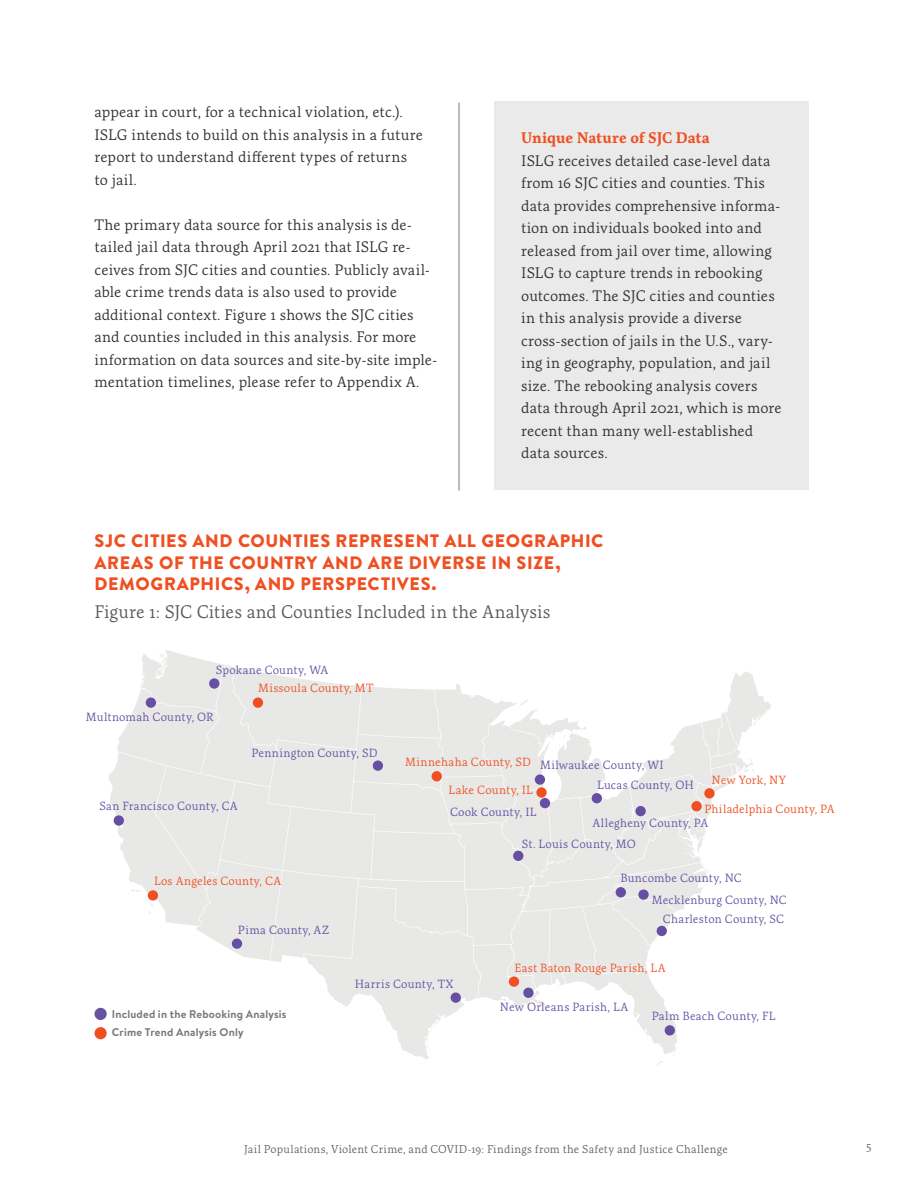
<style>
.page{position:relative;width:918px;height:1188px;background:#fff}
.page>*{position:absolute;margin:0;border:0;box-sizing:border-box;transform-origin:0 0}
.Chart_Title{font:900 18px/21.8px "Brandon Text";letter-spacing:.035em;color:#f04f21}
.Chart_Subhead{font:18px "Artigo";letter-spacing:-.005em;color:#585858}
.Body_Copy{font:15px/22.5px "Artigo";letter-spacing:.005em;color:#2e2e2e}
.Sidebar_Body_Large_B{font:15px/22.5px "Artigo";letter-spacing:.005em;color:#2e2e2e}
.t1{font:12px "Artigo";color:#626262}
.Chart_Key_Label{font:11.7px "Artigo";letter-spacing:.02em;color:#664fa3}
.Chart_Key_Label-2{font:11.7px "Artigo";letter-spacing:.02em;color:#f04f21}
.t2{font:11.25px "Artigo";letter-spacing:.015em;color:#626262}
.Chart_Description_Ca{font:700 11.1px "Brandon Text";letter-spacing:.015em;color:#777}
.s1{font-weight:700;color:#f04f21}
</style>
<div class="page">
<hr style="left:459px;top:103px;width:1px;height:387px;background:#777">
<div style="left:494px;top:102px;width:315px;height:388px;background:#eaeaea"></div>
<div style="left:94px;top:1008px;width:13px;height:12px;background:#6553a2;border-radius:50%"></div>
<div style="left:94px;top:1027px;width:13px;height:12px;background:#f04f21;border-radius:50%"></div>
<svg style="left:109px;top:650px;width:662px;height:410px"></svg>
<svg style="left:644px;top:1032px;width:4px;height:4px"></svg>
<svg style="left:672px;top:1046px;width:5px;height:11px"></svg>
<svg style="left:427px;top:1021px;width:14px;height:35px"></svg>
<svg style="left:160px;top:654px;width:6px;height:10px"></svg>
<svg style="left:753px;top:717px;width:8px;height:8px"></svg>
<svg style="left:741px;top:769px;width:14px;height:3px"></svg>
<svg style="left:118px;top:664px;width:623px;height:335px;fill:#e8e8e6"></svg>
<div style="left:114px;top:815px;width:10px;height:11px;background:#664fa3;border-radius:50%"></div>
<div style="left:146px;top:697px;width:10px;height:11px;background:#664fa3;border-radius:50%"></div>
<div style="left:209px;top:678px;width:10px;height:11px;background:#664fa3;border-radius:50%"></div>
<div style="left:373px;top:761px;width:10px;height:10px;background:#664fa3;border-radius:50%"></div>
<div style="left:232px;top:939px;width:10px;height:10px;background:#664fa3;border-radius:50%"></div>
<div style="left:535px;top:774px;width:10px;height:11px;background:#664fa3;border-radius:50%"></div>
<div style="left:540px;top:798px;width:10px;height:10px;background:#664fa3;border-radius:50%"></div>
<div style="left:592px;top:793px;width:10px;height:10px;background:#664fa3;border-radius:50%"></div>
<div style="left:635px;top:806px;width:11px;height:10px;background:#664fa3;border-radius:50%"></div>
<div style="left:513px;top:851px;width:10px;height:10px;background:#664fa3;border-radius:50%"></div>
<div style="left:616px;top:887px;width:10px;height:10px;background:#664fa3;border-radius:50%"></div>
<div style="left:638px;top:889px;width:11px;height:11px;background:#664fa3;border-radius:50%"></div>
<div style="left:657px;top:926px;width:10px;height:10px;background:#664fa3;border-radius:50%"></div>
<div style="left:523px;top:988px;width:11px;height:10px;background:#664fa3;border-radius:50%"></div>
<div style="left:451px;top:992px;width:10px;height:11px;background:#664fa3;border-radius:50%"></div>
<div style="left:665px;top:1025px;width:10px;height:11px;background:#664fa3;border-radius:50%"></div>
<div style="left:253px;top:697px;width:10px;height:11px;background:#f04f21;border-radius:50%"></div>
<div style="left:148px;top:890px;width:10px;height:11px;background:#f04f21;border-radius:50%"></div>
<div style="left:432px;top:771px;width:10px;height:10px;background:#f04f21;border-radius:50%"></div>
<div style="left:536px;top:787px;width:11px;height:11px;background:#f04f21;border-radius:50%"></div>
<div style="left:509px;top:976px;width:10px;height:11px;background:#f04f21;border-radius:50%"></div>
<div style="left:691px;top:801px;width:11px;height:10px;background:#f04f21;border-radius:50%"></div>
<div style="left:704px;top:788px;width:11px;height:11px;background:#f04f21;border-radius:50%"></div>
<p class="Body_Copy" style="left:94px;top:100px;width:330px">appear in court, for a technical violation, etc.).<br>ISLG intends to build on this analysis in a future report to understand different types of returns to jail.</p>
<p class="Body_Copy" style="left:94px;top:213px;width:345px">The primary data source for this analysis is de&shy;tailed jail data through April 2021 that ISLG re&shy;ceives from SJC cities and counties. Publicly avail&shy;able crime trends data is also used to provide additional context. Figure 1 shows the SJC cities and counties included in this analysis. For more information on data sources and site-by-site imple&shy;mentation timelines, please refer to Appendix A.</p>
<p class="Sidebar_Body_Large_B" style="left:521px;top:127px;width:262px"><span class="s1">Unique Nature of SJC Data<br></span>ISLG receives detailed case-level data from 16 SJC cities and counties. This data provides comprehensive informa&shy;tion on individuals booked into and released from jail over time, allowing ISLG to capture trends in rebooking outcomes. The SJC cities and counties in this analysis provide a diverse cross-section of jails in the U.S., vary&shy;ing in geography, population, and jail size. The rebooking analysis covers data through April 2021, which is more recent than many well-established data sources.</p>
<p class="Chart_Title" style="left:94px;top:529px;width:511px">SJC CITIES AND COUNTIES REPRESENT ALL GEOGRAPHIC<br>AREAS OF THE COUNTRY AND ARE DIVERSE IN SIZE,<br>DEMOGRAPHICS, AND PERSPECTIVES.</p>
<p class="Chart_Subhead" style="left:94px;top:600px;width:458px">Figure 1: SJC Cities and Counties Included in the Analysis</p>
<p class="Chart_Key_Label" style="left:216px;top:662px;width:114px">Spokane County, WA</p>
<p class="Chart_Key_Label" style="left:86px;top:710px;width:129px">Multnomah County, OR</p>
<p class="Chart_Key_Label-2" style="left:258px;top:681px;width:117px">Missoula County, MT</p>
<p class="Chart_Key_Label" style="left:252px;top:745px;width:127px">Pennington County, SD</p>
<p class="Chart_Key_Label" style="left:99px;top:799px;width:140px">San Francisco County, CA</p>
<p class="Chart_Key_Label-2" style="left:154px;top:874px;width:129px">Los Angeles County, CA</p>
<p class="Chart_Key_Label" style="left:238px;top:922px;width:93px">Pima County, AZ</p>
<p class="Chart_Key_Label-2" style="left:405px;top:755px;width:127px">Minnehaha County, SD</p>
<p class="Chart_Key_Label" style="left:540px;top:758px;width:125px">Milwaukee County, WI</p>
<p class="Chart_Key_Label-2" style="left:449px;top:783px;width:86px">Lake County, IL</p>
<p class="Chart_Key_Label" style="left:450px;top:805px;width:88px">Cook County, IL</p>
<p class="Chart_Key_Label-2" style="left:712px;top:773px;width:76px">New York, NY</p>
<p class="Chart_Key_Label" style="left:597px;top:777px;width:98px">Lucas County, OH</p>
<p class="Chart_Key_Label" style="left:593px;top:816px;width:117px">Allegheny County, PA</p>
<p class="Chart_Key_Label-2" style="left:704px;top:802px;width:132px">Philadelphia County, PA</p>
<p class="Chart_Key_Label" style="left:522px;top:836px;width:115px">St. Louis County, MO</p>
<p class="Chart_Key_Label" style="left:620px;top:871px;width:123px">Buncombe County, NC</p>
<p class="Chart_Key_Label" style="left:652px;top:893px;width:137px">Mecklenburg County, NC</p>
<p class="Chart_Key_Label" style="left:663px;top:912px;width:123px">Charleston County, SC</p>
<p class="Chart_Key_Label-2" style="left:515px;top:960px;width:153px">East Baton Rouge Parish, LA</p>
<p class="Chart_Description_Ca" style="left:112px;top:1006px;width:176px">Included in the Rebooking Analysis</p>
<p class="Chart_Description_Ca" style="left:112px;top:1025px;width:133px">Crime Trend Analysis Only</p>
<p class="Chart_Key_Label" style="left:355px;top:977px;width:100px">Harris County, TX</p>
<p class="Chart_Key_Label" style="left:500px;top:999px;width:130px">New Orleans Parish, LA</p>
<p class="Chart_Key_Label" style="left:652px;top:1009px;width:125px">Palm Beach County, FL</p>
<p class="t2" style="left:244px;top:1142px;width:485px">Jail Populations, Violent Crime, and COVID-19: Findings from the Safety and Justice Challenge</p>
<p class="t1" style="left:866px;top:1138px;width:7px">5</p>
</div>
